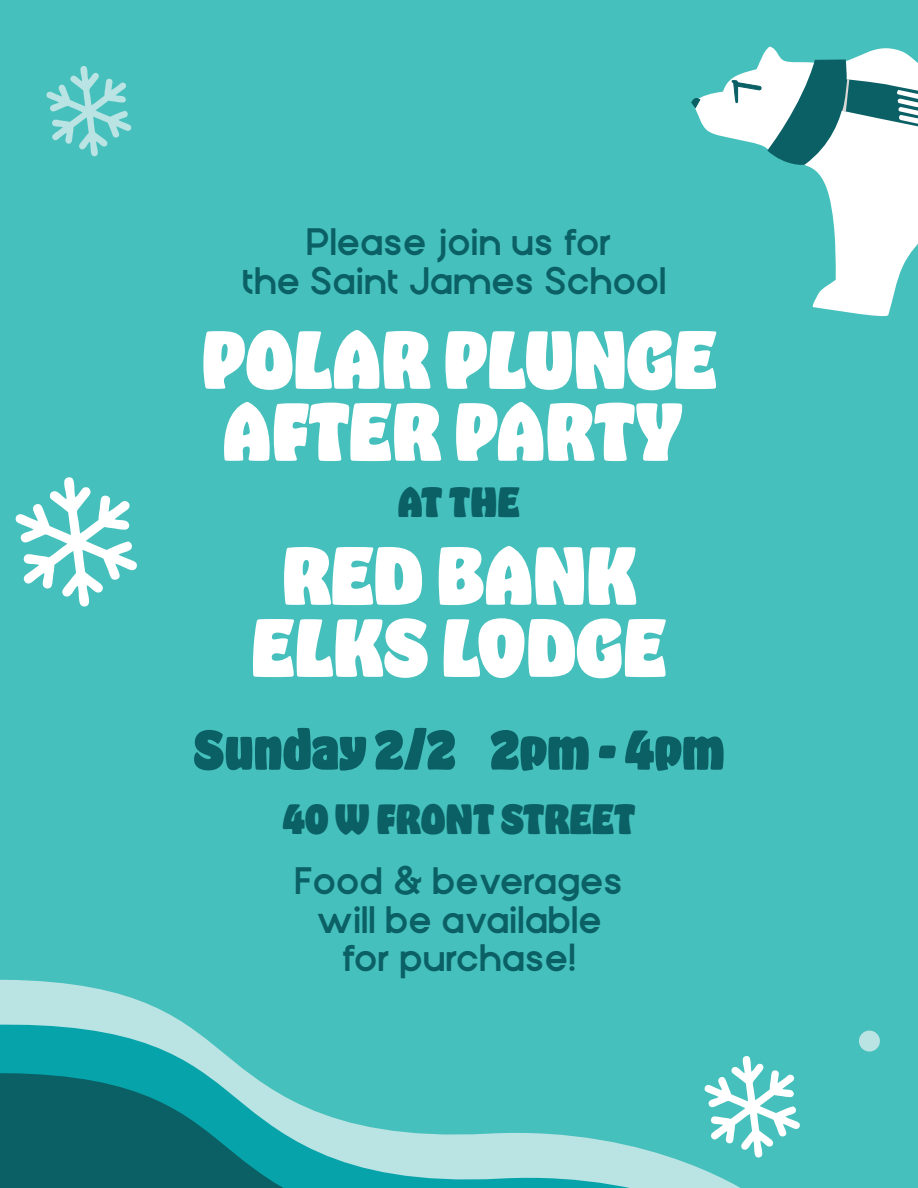
<style>
.page{position:relative;width:918px;height:1188px;background:#46c0bc}
.page>*{position:absolute;margin:0;border:0;box-sizing:border-box;transform-origin:0 0}
.t1{font:900 75px/72px "Hobeaux";color:#fff}
.t2{font:900 51.15px "Hobeaux";color:#0a6065}
.t3{font:39px/38.4px "Bageo";color:#0a6065;text-align:center}
.t4{font:900 38.7px "Hobeaux";color:#0a6065}
</style>
<div class="page">
<svg style="left:0;top:986px;width:741px;height:202px"></svg>
<svg style="left:696px;top:46px;width:222px;height:271px"></svg>
<svg style="left:691px;top:96px;width:10px;height:14px"></svg>
<svg style="left:731px;top:60px;width:187px;height:107px;background:#9bc3c4"></svg>
<svg style="left:859px;top:1030px;width:21px;height:22px"></svg>
<svg style="left:15px;top:477px;width:122px;height:130px"></svg>
<svg style="left:704px;top:1055px;width:96px;height:104px"></svg>
<svg style="left:46px;top:66px;width:86px;height:91px"></svg>
<p class="t3" style="left:242px;top:224px;width:426px">Please join us for<br>the Saint James School</p>
<h1 class="t1" style="left:201px;top:320px;width:518px">POLAR PLUNGE<br>AFTER PARTY</h1>
<p class="t4" style="left:398px;top:476px;width:124px">AT THE</p>
<h1 class="t1" style="left:251px;top:536px;width:417px;text-align:center">RED BANK<br>ELKS LODGE</h1>
<h2 class="t2" style="left:193px;top:715px;width:533px">Sunday 2/2 2pm - 4pm</h2>
<p class="t4" style="left:283px;top:792px;width:354px">40 W FRONT STREET</p>
<p class="t3" style="left:295px;top:863px;width:330px">Food &amp; beverages will be available for purchase!</p>
</div>
